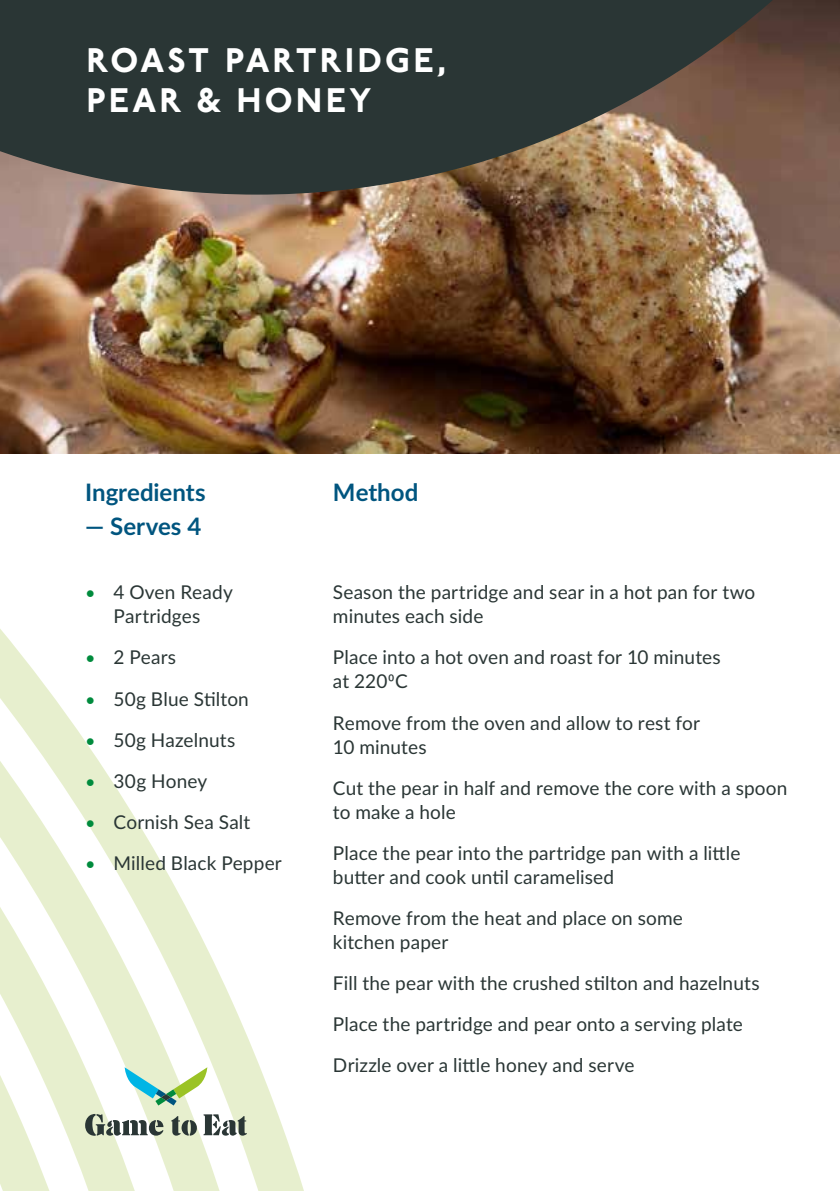
<style>
.page{position:relative;width:840px;height:1191px;background:#fff}
.page>*{position:absolute;margin:0;border:0;box-sizing:border-box;transform-origin:0 0}
.t1{font:800 34px/40px "P22 Underground CY Pro";letter-spacing:.1em;color:#fff}
.t2{font:700 24px "Lato";color:#00557f}
.t3{font:19px/24px "Lato";letter-spacing:.01em;color:#2a3635}
.s1{font-size:18px;color:#008b3d}
</style>
<div class="page">
<svg style="left:0;top:629px;width:304px;height:562px"></svg>
<img style="left:0;top:195px;width:839px;height:259px">
<svg style="left:0;top:0;width:839px;height:195px;background:#46453d"></svg>
<svg style="left:85px;top:1114px;width:78px;height:21px"></svg>
<svg style="left:171px;top:1116px;width:26px;height:19px"></svg>
<svg style="left:203px;top:1114px;width:44px;height:21px"></svg>
<svg style="left:125px;top:1067px;width:82px;height:38px"></svg>
<h1 class="t1" style="left:87px;top:40px;width:361px">ROAST PARTRIDGE,<br>PEAR &amp; HONEY</h1>
<p class="t2" style="left:85px;top:475px;width:122px">Ingredients</p>
<p class="t2" style="left:85px;top:508px;width:118px">— Serves 4</p>
<p class="t3" style="left:85px;top:580px;width:149px;text-align:center"><span class="s1">•</span> 4 Oven Ready<br>Partridges</p>
<p class="t3" style="left:85px;top:645px;width:92px"><span class="s1">•</span> 2 Pears</p>
<p class="t3" style="left:85px;top:686px;width:165px"><span class="s1">•</span> 50g Blue Stilton</p>
<p class="t3" style="left:85px;top:727px;width:152px"><span class="s1">•</span> 50g Hazelnuts</p>
<p class="t3" style="left:85px;top:768px;width:124px"><span class="s1">•</span> 30g Honey</p>
<p class="t3" style="left:85px;top:809px;width:167px"><span class="s1">•</span> Cornish Sea Salt</p>
<p class="t3" style="left:85px;top:850px;width:198px"><span class="s1">•</span> Milled Black Pepper</p>
<p class="t2" style="left:333px;top:475px;width:87px">Method</p>
<p class="t3" style="left:333px;top:580px;width:423px">Season the partridge and sear in a hot pan for two minutes each side</p>
<p class="t3" style="left:333px;top:645px;width:389px">Place into a hot oven and roast for 10 minutes at 2200C</p>
<p class="t3" style="left:333px;top:710px;width:368px">Remove from the oven and allow to rest for<br>10 minutes</p>
<p class="t3" style="left:333px;top:775px;width:456px">Cut the pear in half and remove the core with a spoon to make a hole</p>
<p class="t3" style="left:333px;top:840px;width:409px">Place the pear into the partridge pan with a little butter and cook until caramelised</p>
<p class="t3" style="left:333px;top:905px;width:351px">Remove from the heat and place on some kitchen paper</p>
<p class="t3" style="left:333px;top:961px;width:428px;line-height:41px">Fill the pear with the crushed stilton and hazelnuts<br>Place the partridge and pear onto a serving plate<br>Drizzle over a little honey and serve</p>
</div>
